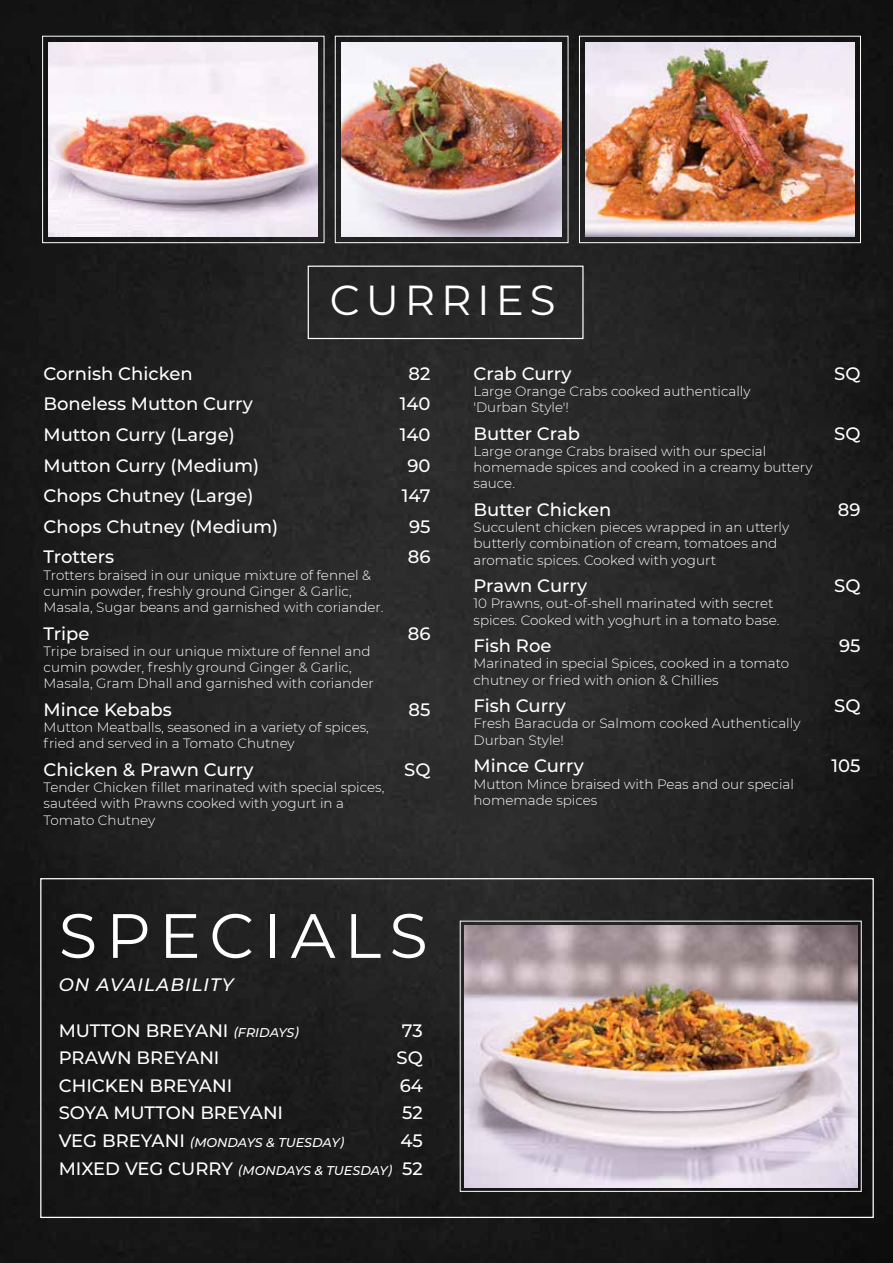
<style>
.page{position:relative;width:893px;height:1263px;background:#fff}
.page>*{position:absolute;margin:0;border:0;box-sizing:border-box;transform-origin:0 0}
.t1{font:62.55px "Montserrat";letter-spacing:.14em;color:#fff}
.t2{font:42px "Montserrat";letter-spacing:.14em;color:#fff}
.t3{font:500 18px "Montserrat";color:#fff}
.t4{font:italic 500 18px "Montserrat";letter-spacing:.06em;color:#fff}
.t5{font:300 13.5px/16.2px "Montserrat";color:#fff}
.t6{font:italic 500 12.75px "Montserrat";letter-spacing:-.005em;color:#fff}
.s1{font-style:italic;font-size:12.75px}
.s2{font-style:normal;font-size:18px}
</style>
<div class="page">
<img style="left:0;top:0;width:893px;height:1263px">
<div style="left:42px;top:36px;width:282px;height:207px;border:1px solid #fff"></div>
<img style="left:49px;top:43px;width:269px;height:193px">
<div style="left:335px;top:36px;width:233px;height:207px;border:1px solid #fff"></div>
<img style="left:342px;top:43px;width:220px;height:193px">
<div style="left:579px;top:36px;width:282px;height:207px;border:1px solid #fff"></div>
<img style="left:586px;top:43px;width:268px;height:193px">
<div style="left:308px;top:266px;width:276px;height:73px;border:1px solid #fff"></div>
<div style="left:460px;top:921px;width:402px;height:271px;border:1px solid #fff"></div>
<img style="left:464px;top:925px;width:393px;height:262px">
<h2 class="t2" style="left:330px;top:271px;width:228px">CURRIES</h2>
<h3 class="t3" style="left:44px;top:361px;width:151px">Cornish Chicken</h3>
<h3 class="t3" style="left:409px;top:361px;width:23px">82</h3>
<h3 class="t3" style="left:44px;top:391px;width:211px">Boneless Mutton Curry</h3>
<h3 class="t3" style="left:400px;top:391px;width:32px">140</h3>
<h3 class="t3" style="left:44px;top:422px;width:193px">Mutton Curry (Large)</h3>
<h3 class="t3" style="left:400px;top:422px;width:32px">140</h3>
<h3 class="t3" style="left:44px;top:453px;width:217px">Mutton Curry (Medium)</h3>
<h3 class="t3" style="left:407px;top:453px;width:25px">90</h3>
<h3 class="t3" style="left:44px;top:483px;width:212px">Chops Chutney (Large)</h3>
<h3 class="t3" style="left:402px;top:483px;width:30px">147</h3>
<h3 class="t3" style="left:44px;top:514px;width:236px">Chops Chutney (Medium)</h3>
<h3 class="t3" style="left:409px;top:514px;width:23px">95</h3>
<h3 class="t3" style="left:44px;top:544px;width:72px">Trotters</h3>
<h3 class="t3" style="left:408px;top:544px;width:24px">86</h3>
<p class="t5" style="left:44px;top:566px;width:341px">Trotters braised in our unique mixture of fennel &amp; cumin powder, freshly ground Ginger &amp; Garlic,<br>Masala, Sugar beans and garnished with coriander.</p>
<h3 class="t3" style="left:44px;top:621px;width:47px">Tripe</h3>
<h3 class="t3" style="left:408px;top:621px;width:24px">86</h3>
<p class="t5" style="left:44px;top:642px;width:332px">Tripe braised in our unique mixture of fennel and cumin powder, freshly ground Ginger &amp; Garlic,<br>Masala, Gram Dhall and garnished with coriander</p>
<h3 class="t3" style="left:44px;top:697px;width:130px">Mince Kebabs</h3>
<h3 class="t3" style="left:409px;top:697px;width:23px">85</h3>
<p class="t5" style="left:44px;top:719px;width:327px">Mutton Meatballs, seasoned in a variety of spices, fried and served in a Tomato Chutney</p>
<h3 class="t3" style="left:44px;top:757px;width:212px">Chicken &amp; Prawn Curry</h3>
<h3 class="t3" style="left:404px;top:757px;width:28px">SQ</h3>
<p class="t5" style="left:44px;top:779px;width:342px">Tender Chicken fillet marinated with special spices, sautéed with Prawns cooked with yogurt in a<br>Tomato Chutney</p>
<h1 class="t1" style="left:59px;top:893px;width:371px">SPECIALS</h1>
<h3 class="t4" style="left:59px;top:972px;width:176px">ON AVAILABILITY</h3>
<h3 class="t3" style="left:59px;top:1018px;width:242px">MUTTON BREYANI <span class="s1">(FRIDAYS)</span></h3>
<h3 class="t3" style="left:402px;top:1018px;width:22px">73</h3>
<h3 class="t3" style="left:59px;top:1045px;width:162px">PRAWN BREYANI</h3>
<h3 class="t3" style="left:397px;top:1045px;width:28px">SQ</h3>
<h3 class="t3" style="left:59px;top:1073px;width:175px">CHICKEN BREYANI</h3>
<h3 class="t3" style="left:400px;top:1073px;width:25px">64</h3>
<h3 class="t3" style="left:59px;top:1100px;width:226px">SOYA MUTTON BREYANI</h3>
<h3 class="t3" style="left:402px;top:1100px;width:22px">52</h3>
<p class="t6" style="left:59px;top:1133px;width:287px"><span class="s2">VEG BREYANI</span> (MONDAYS &amp; TUESDAY)</p>
<h3 class="t3" style="left:401px;top:1128px;width:24px">45</h3>
<p class="t6" style="left:59px;top:1161px;width:366px"><span class="s2">MIXED VEG CURRY</span> (MONDAYS &amp; TUESDAY) <span class="s2">52</span></p>
<h3 class="t3" style="left:474px;top:361px;width:99px">Crab Curry</h3>
<h3 class="t3" style="left:834px;top:361px;width:28px">SQ</h3>
<p class="t5" style="left:474px;top:383px;width:278px">Large Orange Crabs cooked authentically 'Durban Style'!</p>
<h3 class="t3" style="left:474px;top:421px;width:108px">Butter Crab</h3>
<h3 class="t3" style="left:834px;top:421px;width:28px">SQ</h3>
<p class="t5" style="left:474px;top:443px;width:340px">Large orange Crabs braised with our special homemade spices and cooked in a creamy buttery sauce.</p>
<h3 class="t3" style="left:474px;top:497px;width:139px">Butter Chicken</h3>
<h3 class="t3" style="left:838px;top:497px;width:24px">89</h3>
<p class="t5" style="left:474px;top:519px;width:317px">Succulent chicken pieces wrapped in an utterly butterly combination of cream, tomatoes and aromatic spices. Cooked with yogurt</p>
<h3 class="t3" style="left:474px;top:573px;width:115px">Prawn Curry</h3>
<h3 class="t3" style="left:834px;top:573px;width:28px">SQ</h3>
<p class="t5" style="left:474px;top:595px;width:307px">10 Prawns, out-of-shell marinated with secret spices. Cooked with yoghurt in a tomato base.</p>
<h3 class="t3" style="left:474px;top:633px;width:79px">Fish Roe</h3>
<h3 class="t3" style="left:839px;top:633px;width:23px">95</h3>
<p class="t5" style="left:474px;top:655px;width:317px">Marinated in special Spices, cooked in a tomato chutney or fried with onion &amp; Chillies</p>
<h3 class="t3" style="left:474px;top:693px;width:94px">Fish Curry</h3>
<h3 class="t3" style="left:834px;top:693px;width:28px">SQ</h3>
<p class="t5" style="left:474px;top:715px;width:328px">Fresh Baracuda or Salmom cooked Authentically<br>Durban Style!</p>
<h3 class="t3" style="left:474px;top:753px;width:112px">Mince Curry</h3>
<h3 class="t3" style="left:831px;top:753px;width:30px">105</h3>
<p class="t5" style="left:474px;top:775px;width:322px">Mutton Mince braised with Peas and our special homemade spices</p>
</div>
